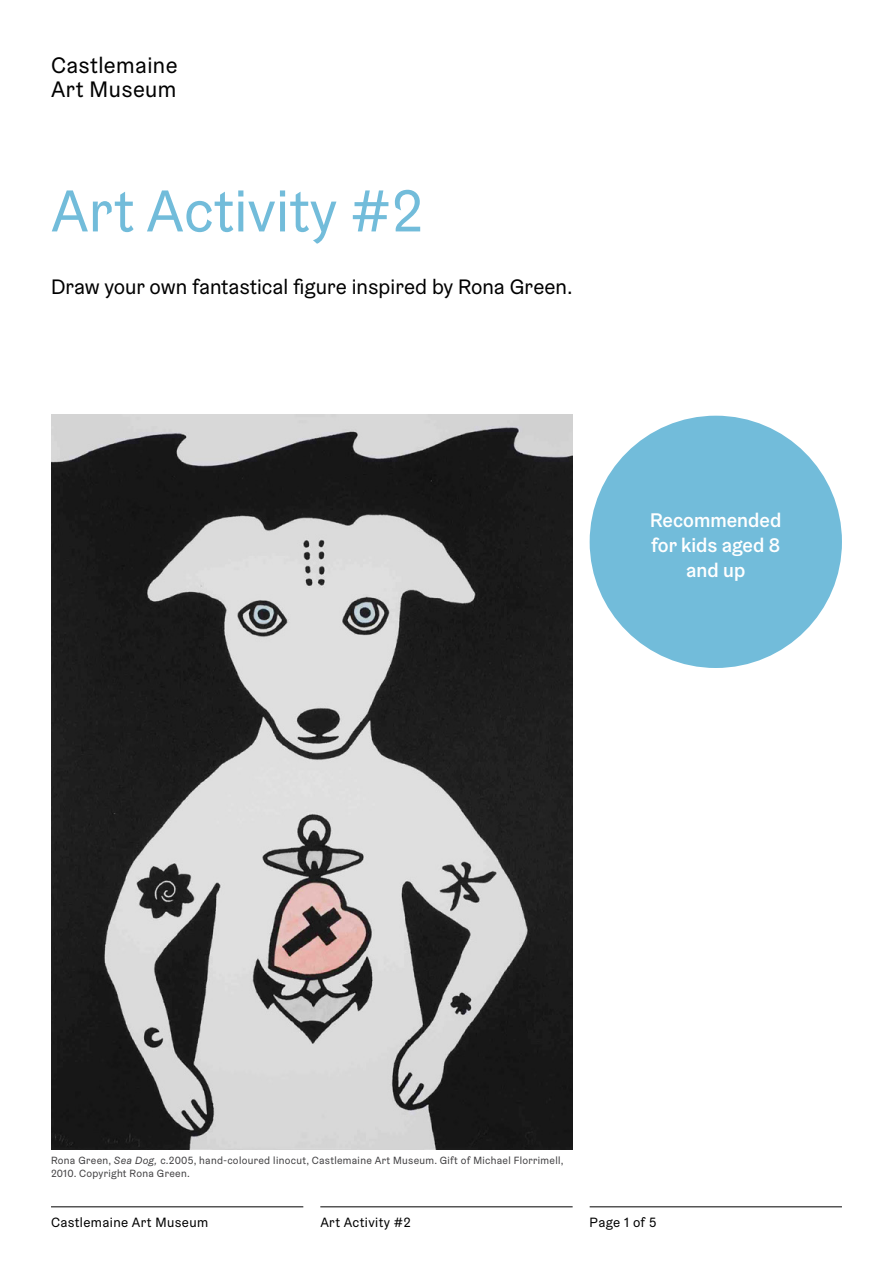
<style>
.page{position:relative;width:893px;height:1263px;background:#fff}
.page>*{position:absolute;margin:0;border:0;box-sizing:border-box;transform-origin:0 0}
.t1{font:59.25px "Graebenbach";color:#72bcda}
.t2{font:22.5px "Graebenbach";letter-spacing:.02em;color:#000}
.Body{font:21px "Graebenbach";color:#000}
.Paragraph_Style_1{font:500 19.8px/25.2px "Graebenbach";color:#fff;text-align:center}
.t3{font:13.5px "Graebenbach";letter-spacing:.03em;color:#000}
.Body-2{font:10.5px/13.5px "Graebenbach";letter-spacing:.03em;color:#414042}
.s1{font-style:italic}
</style>
<div class="page">
<hr style="left:51px;top:1206px;width:252px;height:1px;background:#000">
<hr style="left:320px;top:1206px;width:253px;height:1px;background:#000">
<hr style="left:590px;top:1206px;width:252px;height:1px;background:#000">
<img style="left:51px;top:415px;width:522px;height:734px">
<div style="left:590px;top:416px;width:252px;height:252px;background:#72bcda;border-radius:50%"></div>
<p class="t2" style="left:51px;top:52px;width:128px">Castlemaine</p>
<p class="t2" style="left:51px;top:75px;width:127px">Art Museum</p>
<p class="t1" style="left:51px;top:174px;width:373px">Art Activity #2</p>
<p class="Body" style="left:51px;top:273px;width:523px">Draw your own fantastical figure inspired by Rona Green.</p>
<p class="Paragraph_Style_1" style="left:650px;top:507px;width:133px">Recommended for kids aged 8 and up</p>
<p class="Body-2" style="left:51px;top:1153px;width:514px">Rona Green, <span class="s1">Sea Dog,</span> c.2005, hand-coloured linocut, Castlemaine Art Museum. Gift of Michael Florrimell,<br>2010. Copyright Rona Green.</p>
<p class="t3" style="left:51px;top:1214px;width:159px">Castlemaine Art Museum</p>
<p class="t3" style="left:320px;top:1214px;width:92px">Art Activity #2</p>
<p class="t3" style="left:590px;top:1214px;width:68px">Page 1 of 5</p>
</div>
